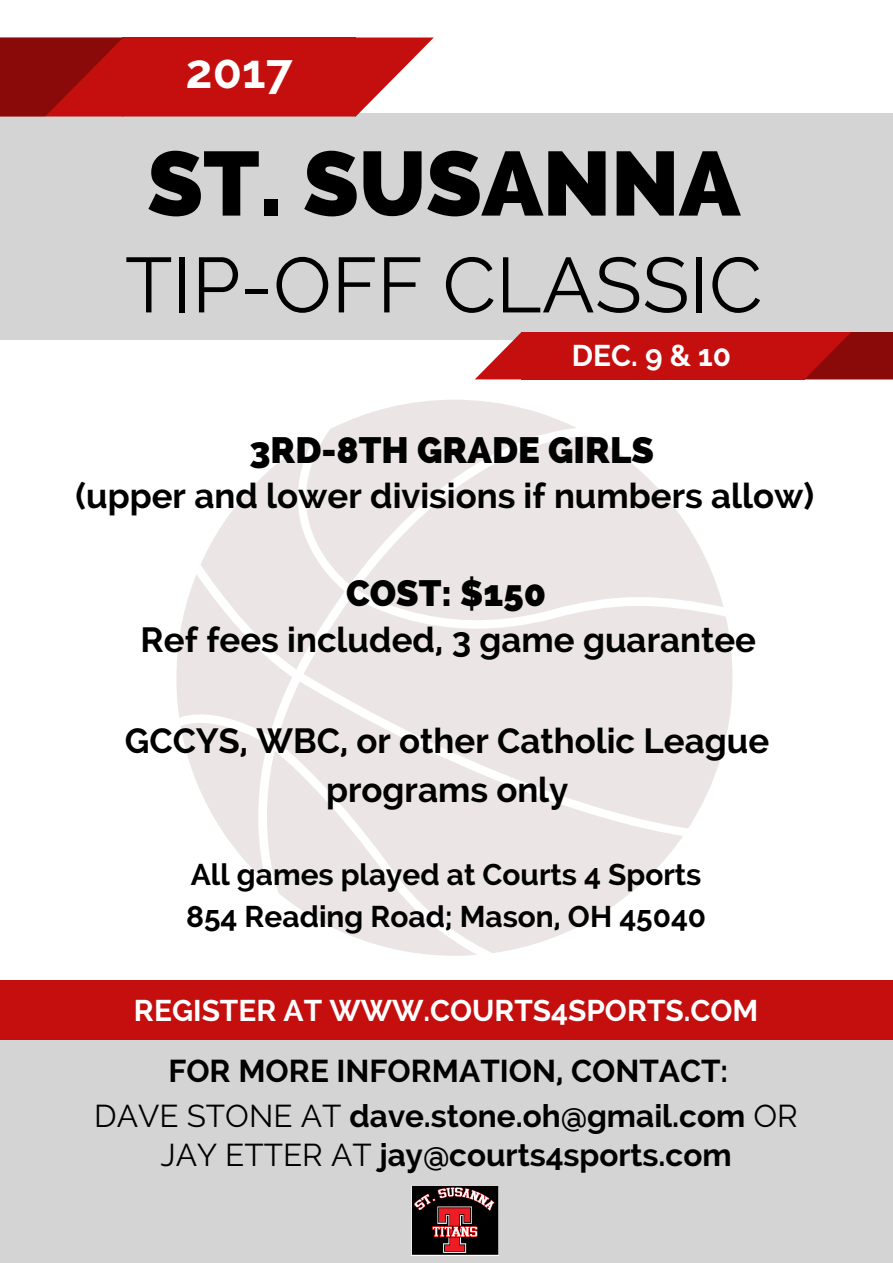
<style>
.page{position:relative;width:893px;height:1263px;background:#fff}
.page>*{position:absolute;margin:0;border:0;box-sizing:border-box;transform-origin:0 0}
.t1{font:800 90.6px "Raleway";color:#000}
.t2{font:77.7px "Raleway";color:#000}
.t3{font:700 47.78px "Raleway";color:#fff}
.t4{font:800 36.45px "Raleway";color:#000}
.t5{font:700 34.8px/48.4px "Raleway";color:#000;text-align:center}
.t6{font:700 31.42px/38.8px "Raleway";color:#000;text-align:center}
.t7{font:700 29.78px/41.6px "Raleway";color:#000}
.t8{font:700 29.78px "Raleway";color:#fff}
.s1{font-weight:400}
</style>
<div class="page">
<div style="left:0;top:113px;width:893px;height:227px;background:#d4d4d4"></div>
<svg style="left:176px;top:400px;width:557px;height:553px"></svg>
<svg style="left:245px;top:425px;width:348px;height:472px;background:#ece8e7"></svg>
<svg style="left:254px;top:421px;width:479px;height:221px;fill:#ebe6e5"></svg>
<svg style="left:191px;top:560px;width:504px;height:277px;background:#ece8e7"></svg>
<svg style="left:176px;top:701px;width:321px;height:255px;fill:#ebe6e5"></svg>
<div style="left:0;top:1039px;width:893px;height:224px;background:#d4d4d4"></div>
<div style="left:0;top:980px;width:893px;height:59px;background:#c50f0f"></div>
<div style="left:521px;top:332px;width:284px;height:47px;background:#c50f0f"></div>
<svg style="left:475px;top:332px;width:46px;height:47px"></svg>
<svg style="left:805px;top:332px;width:88px;height:47px;background:#990b0b"></svg>
<div style="left:122px;top:38px;width:234px;height:79px;background:#c50f0f"></div>
<svg style="left:355px;top:38px;width:79px;height:79px"></svg>
<svg style="left:0;top:38px;width:123px;height:79px;background:#9c0c0c"></svg>
<img style="left:412px;top:1186px;width:86px;height:69px">
<h3 class="t3" style="left:186px;top:43px;width:109px">2017</h3>
<h1 class="t1" style="left:147px;top:130px;width:594px">ST. SUSANNA</h1>
<h2 class="t2" style="left:125px;top:239px;width:639px">TIP-OFF CLASSIC</h2>
<p class="t8" style="left:572px;top:338px;width:161px">DEC. 9 &amp; 10</p>
<p class="t4" style="left:249px;top:428px;width:406px">3RD-8TH GRADE GIRLS</p>
<p class="t5" style="left:75px;top:472px;width:740px">(upper and lower divisions if numbers allow)</p>
<p class="t4" style="left:346px;top:572px;width:202px">COST: $150</p>
<p class="t5" style="left:141px;top:616px;width:617px">Ref fees included, 3 game guarantee</p>
<p class="t5" style="left:125px;top:717px;width:646px">GCCYS, WBC, or other Catholic League programs only</p>
<p class="t7" style="left:186px;top:854px;width:522px">All games played at Courts 4 Sports<br>854 Reading Road; Mason, OH 45040</p>
<p class="t8" style="left:134px;top:992px;width:626px">REGISTER AT WWW.COURTS4SPORTS.COM</p>
<p class="t6" style="left:168px;top:1051px;width:561px">FOR MORE INFORMATION, CONTACT:</p>
<p class="t6" style="left:94px;top:1097px;width:705px"><span class="s1">DAVE STONE AT</span> dave.stone.oh@gmail.com <span class="s1">OR<br>JAY ETTER AT</span> jay@courts4sports.com</p>
</div>
